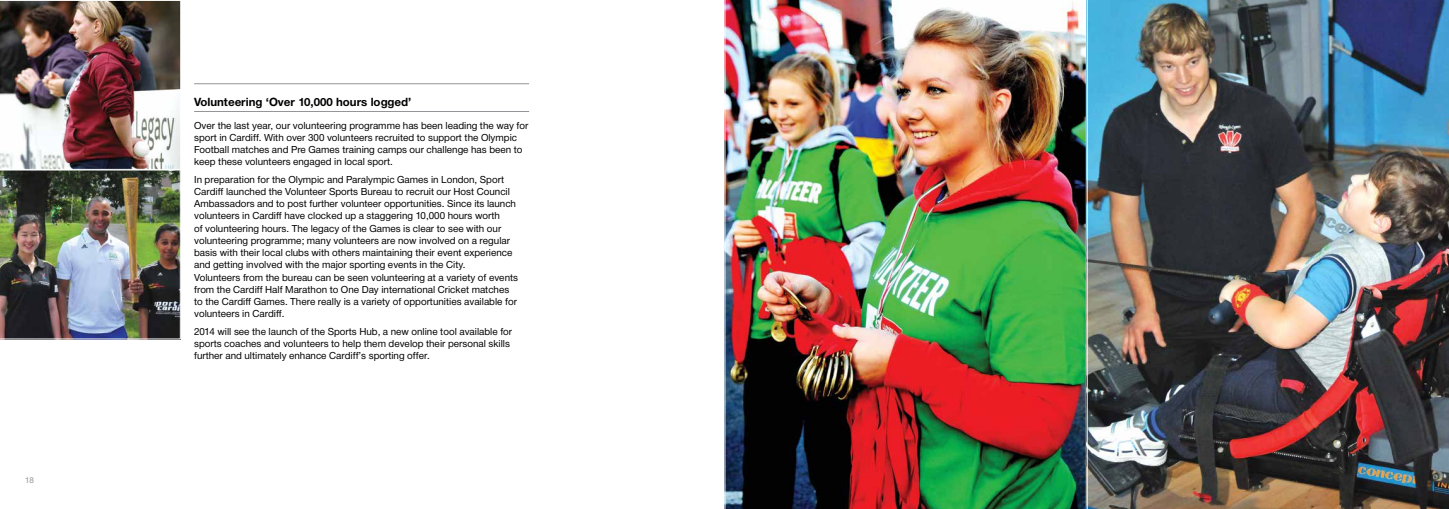
<style>
.page{position:relative;width:1449px;height:509px;background:#fff}
.page>*{position:absolute;margin:0;border:0;box-sizing:border-box;transform-origin:0 0}
.t1{font:12.25px "Helvetica Neue H75";color:#000}
.t2{font:10.5px/12.2px "Helvetica Neue H55";color:#000}
.t3{font:8.75px "Helvetica Neue H55";color:#939598}
</style>
<div class="page">
<hr style="left:194px;top:83px;width:335px;height:1px;background:#939598">
<hr style="left:194px;top:111px;width:335px;height:1px;background:#939598">
<img style="left:0;top:170px;width:181px;height:169px">
<img style="left:0;top:0;width:181px;height:170px">
<img style="left:724px;top:0;width:362px;height:508px">
<img style="left:1086px;top:0;width:363px;height:508px">
<p class="t3" style="left:25px;top:473px;width:10px">18</p>
<p class="t1" style="left:194px;top:94px;width:219px">Volunteering ‘Over 10,000 hours logged’</p>
<p class="t2" style="left:194px;top:120px;width:336px">Over the last year, our volunteering programme has been leading the way for sport in Cardiff. With over 300 volunteers recruited to support the Olympic Football matches and Pre Games training camps our challenge has been to keep these volunteers engaged in local sport.</p>
<p class="t2" style="left:194px;top:174px;width:325px">In preparation for the Olympic and Paralympic Games in London, Sport Cardiff launched the Volunteer Sports Bureau to recruit our Host Council Ambassadors and to post further volunteer opportunities. Since its launch volunteers in Cardiff have clocked up a staggering 10,000 hours worth<br>of volunteering hours. The legacy of the Games is clear to see with our volunteering programme; many volunteers are now involved on a regular basis with their local clubs with others maintaining their event experience and getting involved with the major sporting events in the City.<br>Volunteers from the bureau can be seen volunteering at a variety of events from the Cardiff Half Marathon to One Day international Cricket matches to the Cardiff Games. There really is a variety of opportunities available for volunteers in Cardiff.</p>
<p class="t2" style="left:194px;top:326px;width:319px">2014 will see the launch of the Sports Hub, a new online tool available for sports coaches and volunteers to help them develop their personal skills further and ultimately enhance Cardiff’s sporting offer.</p>
</div>
